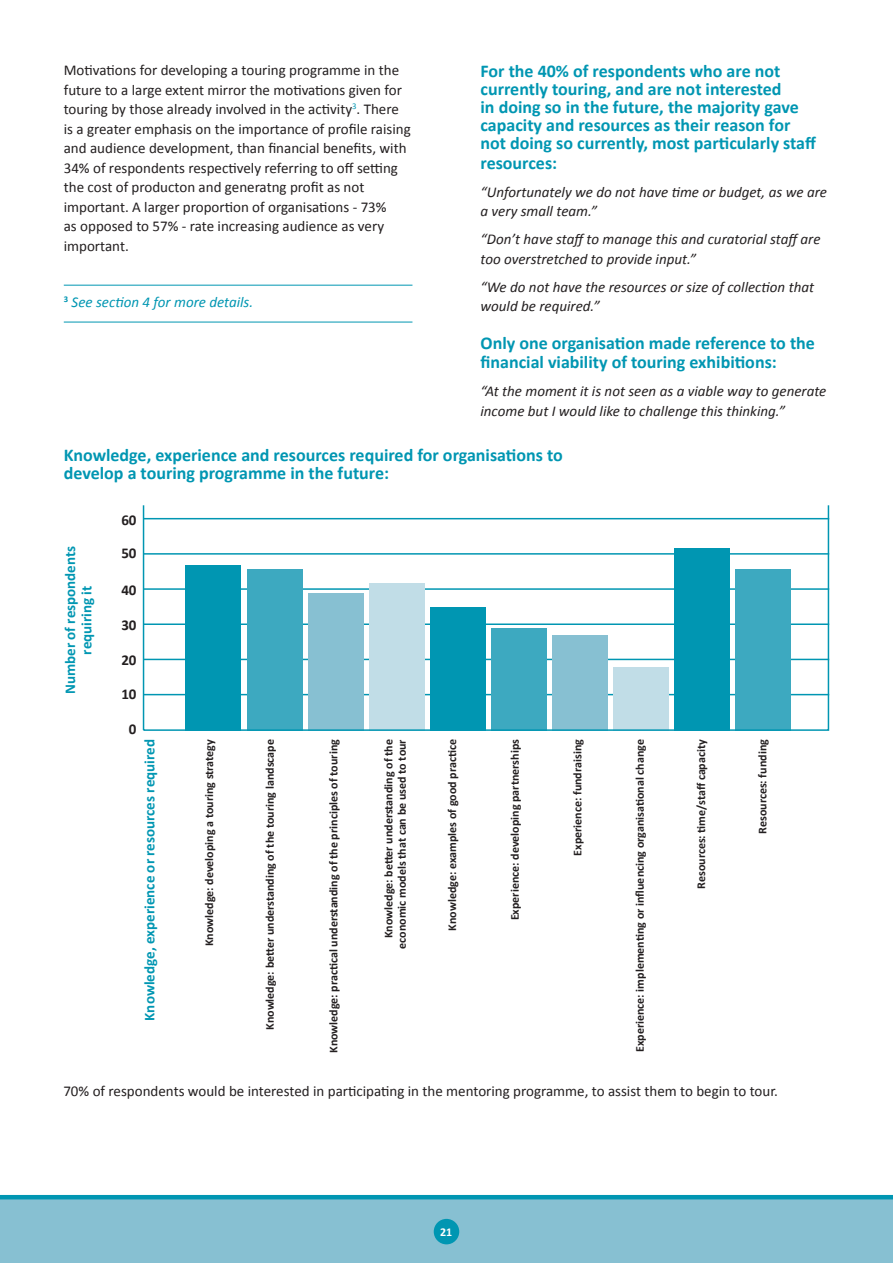
<style>
.page{position:relative;width:893px;height:1263px;background:#fff}
.page>*{position:absolute;margin:0;border:0;box-sizing:border-box;transform-origin:0 0}
.t1{font:700 18px/18.3px "Calibri";color:#0096b2}
.t2{font:15px/19.5px "Calibri";color:#231f20}
.t3{font:italic 15px/19.5px "Calibri";color:#231f20}
.t4{font:700 15px/16.5px "Calibri";color:#0096b2;text-align:center}
.t5{font:italic 15px "Calibri";color:#0096b2}
.t6{font:700 15px "Calibri";color:#231f20}
.t7{font:700 12px/13.5px "Calibri";color:#231f20;text-align:right}
.t8{font:700 12px "Calibri";color:#fff}
</style>
<div class="page">
<div style="left:0;top:1199px;width:893px;height:64px;background:#87c0d2"></div>
<div style="left:434px;top:1219px;width:25px;height:25px;background:#0096b2;border-radius:50%"></div>
<hr style="left:0;top:1195px;width:893px;height:4px;background:#0096b2">
<hr style="left:64px;top:285px;width:348px;height:1px;background:#0096b2">
<hr style="left:64px;top:322px;width:348px;height:1px;background:#0096b2">
<svg style="left:142px;top:505px;width:688px;height:226px"></svg>
<p class="t2" style="left:64px;top:60px;width:348px">Motivations for developing a touring programme in the future to a large extent mirror the motivations given for touring by those already involved in the activity<sup>3</sup>. There is a greater emphasis on the importance of profile raising and audience development, than financial benefits, with 34% of respondents respectively referring to off setting the cost of producton and generatng profit as not important. A larger proportion of organisations - 73%<br>as opposed to 57% - rate increasing audience as very important.</p>
<p class="t1" style="left:480px;top:62px;width:337px">For the 40% of respondents who are not currently touring, and are not interested<br>in doing so in the future, the majority gave capacity and resources as their reason for not doing so currently, most particularly staff resources:</p>
<p class="t3" style="left:480px;top:181px;width:348px">“Unfortunately we do not have time or budget, as we are a very small team.”</p>
<p class="t3" style="left:480px;top:229px;width:342px">“Don’t have staff to manage this and curatorial staff are too overstretched to provide input.”</p>
<p class="t3" style="left:480px;top:277px;width:335px">“We do not have the resources or size of collection that would be required.”</p>
<p class="t1" style="left:480px;top:333px;width:336px;line-height:19.5px">Only one organisation made reference to the financial viability of touring exhibitions:</p>
<p class="t3" style="left:480px;top:381px;width:347px">“At the moment it is not seen as a viable way to generate income but I would like to challenge this thinking.”</p>
<p class="t1" style="left:64px;top:446px;width:501px">Knowledge, experience and resources required for organisations to develop a touring programme in the future:</p>
<p class="t5" style="left:64px;top:292px;width:191px"><sup>3</sup> See section 4 for more details.</p>
<p class="t4" style="left:62px;top:694px;width:150px;rotate:-90deg">Number of respondents requiring it</p>
<p class="t6" style="left:121px;top:510px;width:17px">60</p>
<p class="t6" style="left:121px;top:543px;width:17px">50</p>
<p class="t6" style="left:121px;top:580px;width:17px">40</p>
<p class="t6" style="left:121px;top:616px;width:17px">30</p>
<p class="t6" style="left:121px;top:650px;width:17px">20</p>
<p class="t6" style="left:121px;top:685px;width:17px">10</p>
<p class="t6" style="left:129px;top:719px;width:9px">0</p>
<p class="t4" style="left:141px;top:1020px;width:283px;rotate:-90deg">Knowledge, experience or resources required</p>
<p class="t7" style="left:202px;top:946px;width:208px;rotate:-90deg">Knowledge: developing a touring strategy</p>
<p class="t7" style="left:263px;top:1030px;width:292px;rotate:-90deg">Knowledge: better understanding of the touring landscape</p>
<p class="t7" style="left:327px;top:1053px;width:315px;rotate:-90deg">Knowledge: practical understanding of the principles of touring</p>
<p class="t7" style="left:382px;top:948px;width:211px;rotate:-90deg">Knowledge: better understanding of the economic models that can be used to tour</p>
<p class="t7" style="left:445px;top:930px;width:193px;rotate:-90deg">Knowledge: examples of good practice</p>
<p class="t7" style="left:508px;top:920px;width:183px;rotate:-90deg">Experience: developing partnerships</p>
<p class="t7" style="left:571px;top:856px;width:118px;rotate:-90deg">Experience: fundraising</p>
<p class="t7" style="left:633px;top:1052px;width:314px;rotate:-90deg">Experience: implementing or influencing organisational change</p>
<p class="t7" style="left:694px;top:889px;width:151px;rotate:-90deg">Resources: time/staff capacity</p>
<p class="t7" style="left:756px;top:834px;width:96px;rotate:-90deg">Resources: funding</p>
<p class="t2" style="left:63px;top:1081px;width:716px">70% of respondents would be interested in participating in the mentoring programme, to assist them to begin to tour.</p>
<p class="t8" style="left:440px;top:1224px;width:14px">21</p>
</div>
